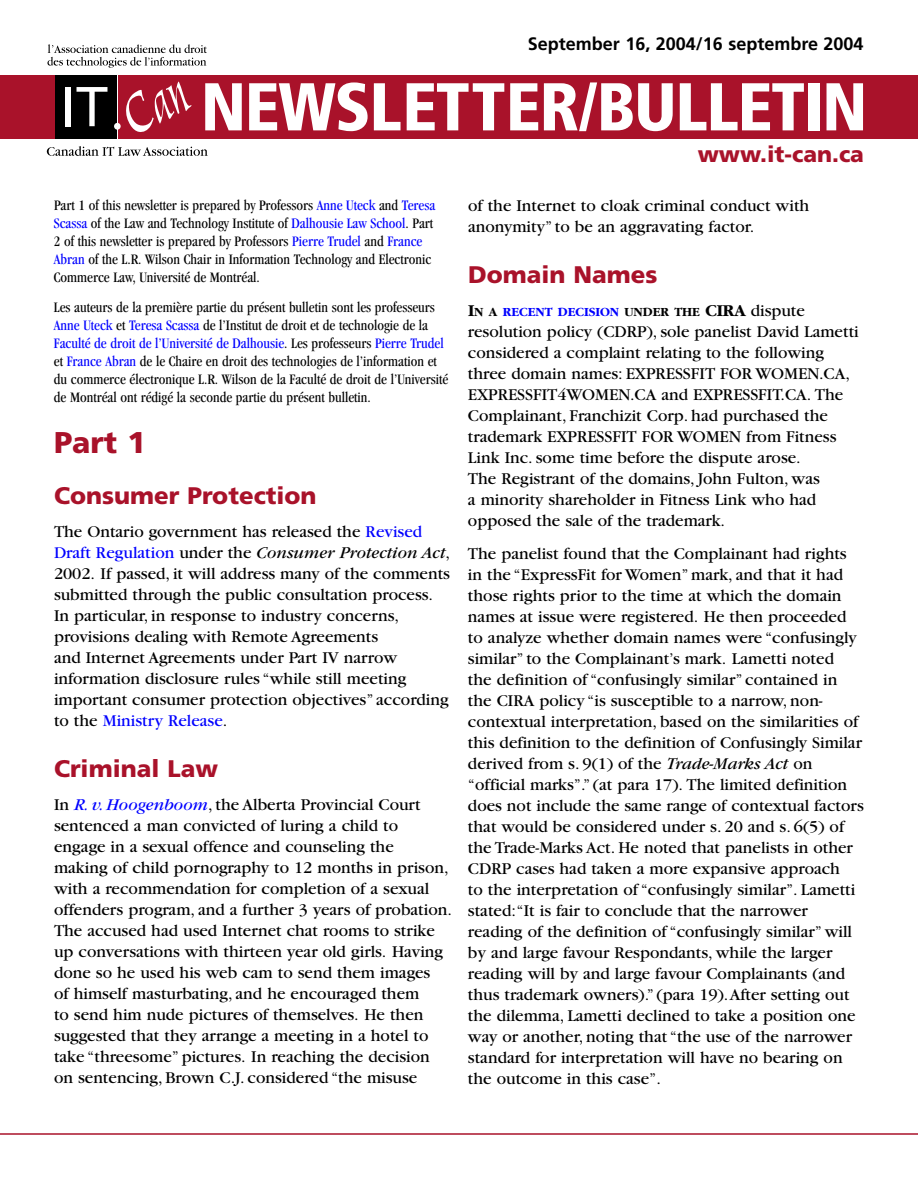
<style>
.page{position:relative;width:918px;height:1188px;background:#fff}
.page>*{position:absolute;margin:0;border:0;box-sizing:border-box;transform-origin:0 0}
.t1{font:900 condensed 67.5px "Frutiger";letter-spacing:-.02em;color:#fff}
.Titles{font:900 30px "Frutiger";color:#a9122a}
.Titles-2{font:900 24px "Frutiger";color:#a9122a}
.t2{font:900 22.5px "Frutiger";color:#a9122a}
.Date{font:700 18px "Frutiger";color:#000}
.Body{font:17.25px/21px "Garamond";color:#000}
.Disclaimer{font:condensed 15px/18px "Garamond";color:#000}
.Body-2{font:700 12.9px "Garamond";color:#00f}
.s1{color:#00f}
.s2{font-style:italic}
.s3{font-style:italic;color:#00f}
.s4{font-size:17.25px;color:#000}
.s5{color:#000}
.s6{font-weight:400;font-size:17.25px;color:#000}
</style>
<div class="page">
<hr style="left:0;top:1133px;width:918px;height:2px;background:#a9122a">
<div style="left:0;top:75px;width:57px;height:63px;background:#a9122a"></div>
<div style="left:119px;top:75px;width:799px;height:63px;background:#a9122a"></div>
<div style="left:55px;top:75px;width:61px;height:63px;background:#000"></div>
<svg style="left:47px;top:44px;width:160px;height:24px"></svg>
<svg style="left:47px;top:146px;width:161px;height:10px"></svg>
<div style="left:66px;top:87px;width:5px;height:39px;background:#fff"></div>
<svg style="left:77px;top:87px;width:30px;height:39px"></svg>
<svg style="left:126px;top:81px;width:65px;height:51px"></svg>
<div style="left:114px;top:123px;width:7px;height:7px;background:#fff;border-radius:50%"></div>
<p class="Date" style="left:528px;top:33px;width:337px">September 16, 2004/16 septembre 2004</p>
<p class="t1" style="left:201px;top:66px;width:668px">NEWSLETTER/BULLETIN</p>
<p class="Disclaimer" style="left:54px;top:196px;width:383px">Part 1 of this newsletter is prepared by Professors <span class="s1">Anne Uteck</span> and <span class="s1">Teresa Scassa</span> of the Law and Technology Institute of <span class="s1">Dalhousie Law School</span>. Part 2 of this newsletter is prepared by Professors <span class="s1">Pierre Trudel</span> and <span class="s1">France Abran</span> of the L.R. Wilson Chair in Information Technology and Electronic Commerce Law, Université de Montréal.</p>
<p class="Disclaimer" style="left:54px;top:298px;width:396px">Les auteurs de la première partie du présent bulletin sont les professeurs <span class="s1">Anne Uteck</span> et <span class="s1">Teresa Scassa</span> de l’Institut de droit et de technologie de la <span class="s1">Faculté de droit de l’Université de Dalhousie</span>. Les professeurs <span class="s1">Pierre Trudel </span>et <span class="s1">France Abran</span> de le Chaire en droit des technologies de l’information et du commerce électronique L.R. Wilson de la Faculté de droit de l’Université de Montréal ont rédigé la seconde partie du présent bulletin.</p>
<p class="Titles" style="left:54px;top:424px;width:93px">Part 1</p>
<p class="Titles-2" style="left:54px;top:481px;width:264px">Consumer Protection</p>
<p class="Body" style="left:54px;top:521px;width:398px">The Ontario government has released the <span class="s1">Revised Draft Regulation</span> under the <span class="s2">Consumer Protection Act</span>, 2002. If passed, it will address many of the comments submitted through the public consultation process.<br>In particular, in response to industry concerns, provisions dealing with Remote Agreements<br>and Internet Agreements under Part IV narrow information disclosure rules “while still meeting important consumer protection objectives” according to the <span class="s1">Ministry Release</span>.</p>
<p class="Titles-2" style="left:54px;top:754px;width:166px">Criminal Law</p>
<p class="Body" style="left:54px;top:794px;width:400px">In <span class="s3">R. v. Hoogenboom</span>, the Alberta Provincial Court sentenced a man convicted of luring a child to engage in a sexual offence and counseling the<br>making of child pornography to 12 months in prison, with a recommendation for completion of a sexual offenders program, and a further 3 years of probation.<br>The accused had used Internet chat rooms to strike up conversations with thirteen year old girls. Having done so he used his web cam to send them images<br>of himself masturbating, and he encouraged them<br>to send him nude pictures of themselves. He then suggested that they arrange a meeting in a hotel to take “threesome” pictures. In reaching the decision on sentencing, Brown C.J. considered “the misuse</p>
<p class="t2" style="left:698px;top:141px;width:168px">www.it-can.ca</p>
<p class="Body" style="left:468px;top:195px;width:343px">of the Internet to cloak criminal conduct with anonymity” to be an aggravating factor.</p>
<p class="Titles-2" style="left:468px;top:260px;width:191px">Domain Names</p>
<p class="Body-2" style="left:468px;top:305px;width:338px"><span class="s4">I</span><span class="s5">N A</span> RECENT DECISION <span class="s5">UNDER THE</span> <span class="s4">CIRA</span> <span class="s6">dispute</span></p>
<p class="Body" style="left:468px;top:322px;width:392px">resolution policy (CDRP), sole panelist David Lametti considered a complaint relating to the following three domain names: EXPRESSFIT FOR WOMEN.CA, EXPRESSFIT4WOMEN.CA and EXPRESSFIT.CA. The Complainant, Franchizit Corp. had purchased the trademark EXPRESSFIT FOR WOMEN from Fitness Link Inc. some time before the dispute arose.<br>The Registrant of the domains, John Fulton, was<br>a minority shareholder in Fitness Link who had opposed the sale of the trademark.</p>
<p class="Body" style="left:468px;top:543px;width:397px">The panelist found that the Complainant had rights in the “ExpressFit for Women” mark, and that it had those rights prior to the time at which the domain names at issue were registered. He then proceeded to analyze whether domain names were “confusingly similar” to the Complainant’s mark. Lametti noted<br>the definition of “confusingly similar” contained in the CIRA policy “is susceptible to a narrow, non&shy;contextual interpretation, based on the similarities of this definition to the definition of Confusingly Similar derived from s. 9(1) of the <span class="s2">Trade-Marks Act</span> on “official marks”.” (at para 17). The limited definition does not include the same range of contextual factors that would be considered under s. 20 and s. 6(5) of the Trade-Marks Act. He noted that panelists in other CDRP cases had taken a more expansive approach<br>to the interpretation of “confusingly similar”. Lametti stated:“It is fair to conclude that the narrower reading of the definition of “confusingly similar” will by and large favour Respondants, while the larger reading will by and large favour Complainants (and thus trademark owners).” (para 19). After setting out the dilemma, Lametti declined to take a position one way or another, noting that “the use of the narrower standard for interpretation will have no bearing on the outcome in this case”.</p>
</div>
